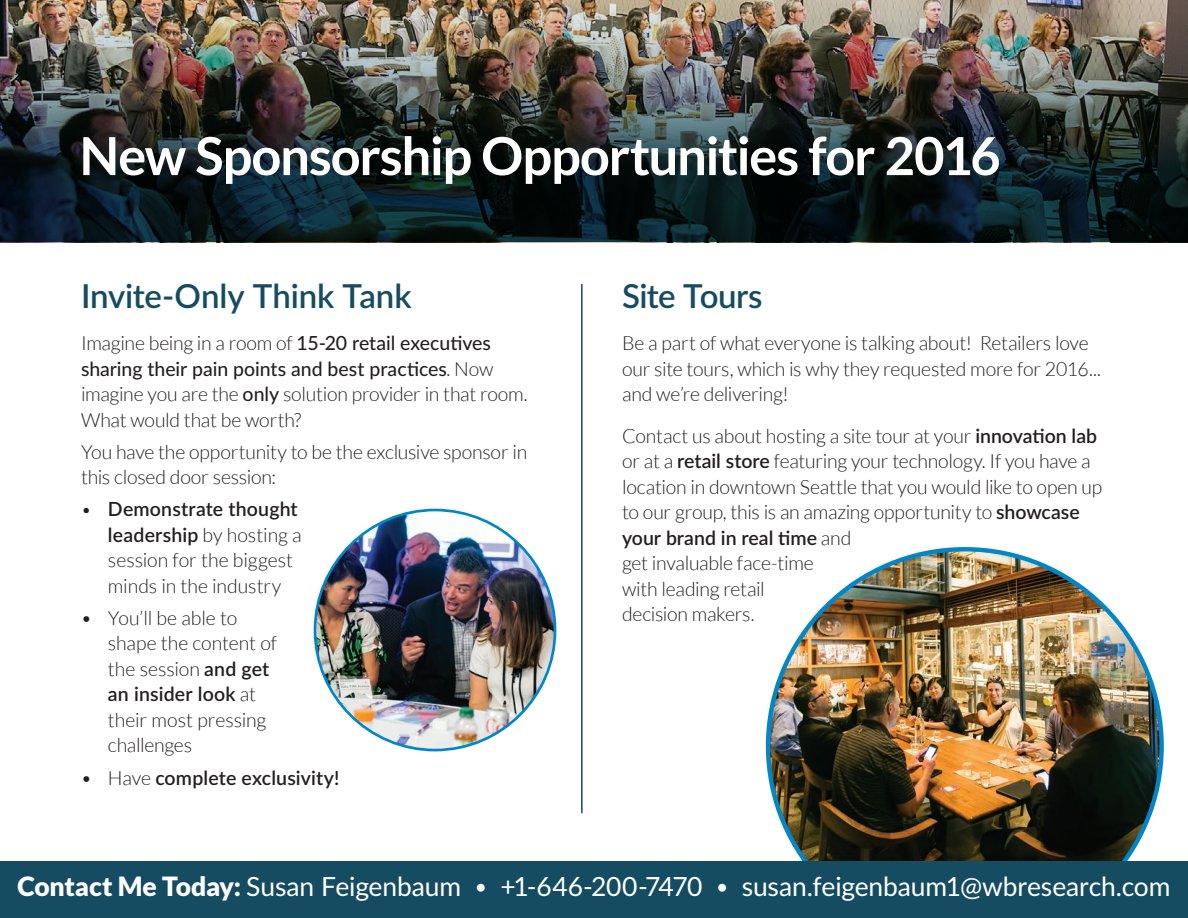
<style>
.page{position:relative;width:1188px;height:918px;background:#fff}
.page>*{position:absolute;margin:0;border:0;box-sizing:border-box;transform-origin:0 0}
.t1{font:700 52.5px "Lato";letter-spacing:-.02em;color:#fff}
.t2{font:600 33px "Lato";letter-spacing:-.005em;color:#154c61}
.t3{font:26.4px "Lato";letter-spacing:-.005em;color:#fff}
.t4{font:300 19.5px/25.5px "Lato";letter-spacing:-.01em;color:#231f20}
.t5{font:600 19.5px "Lato";letter-spacing:.01em;color:#231f20}
.s1{font-weight:500}
.s2{font-size:18px}
.s3{font-weight:600}
.s4{font-weight:300}
.s5{font-weight:900}
.s6{font-size:21.15px}
</style>
<div class="page">
<hr style="left:581px;top:284px;width:2px;height:529px;background:#154c61">
<img style="left:766px;top:547px;width:398px;height:315px">
<img style="left:315px;top:510px;width:240px;height:240px;border-radius:120px">
<div style="left:0;top:862px;width:1188px;height:56px;background:#154c61"></div>
<img style="left:0;top:0;width:1188px;height:242px">
<h1 class="t1" style="left:80px;top:126px;width:923px">New Sponsorship Opportunities for 2016</h1>
<h2 class="t2" style="left:81px;top:272px;width:332px">Invite-Only Think Tank</h2>
<p class="t4" style="left:81px;top:330px;width:448px">Imagine being in a room of <span class="s1">15-20 retail executives sharing their pain points and best practices</span>. Now imagine you are the <span class="s1">only</span> solution provider in that room.<br>What would that be worth?</p>
<p class="t4" style="left:81px;top:439px;width:448px">You have the opportunity to be the exclusive sponsor in this closed door session:</p>
<p class="t4" style="left:108px;top:496px;width:195px;text-indent:-27px"><span class="s2">•</span> <span class="s3">Demonstrate thought leadership</span> by hosting a session for the biggest minds in the industry</p>
<p class="t4" style="left:108px;top:605px;width:171px;text-indent:-27px">• You’ll be able to shape the content of the session <span class="s3">and get an insider look</span> at their most pressing challenges</p>
<p class="t5" style="left:81px;top:763px;width:260px"><span class="s4">• Have</span> complete exclusivity!</p>
<h2 class="t2" style="left:622px;top:272px;width:142px">Site Tours</h2>
<p class="t4" style="left:622px;top:330px;width:480px">Be a part of what everyone is talking about! Retailers love our site tours, which is why they requested more for 2016... and we’re delivering!</p>
<p class="t4" style="left:622px;top:423px;width:482px">Contact us about hosting a site tour at your <span class="s3">innovation lab </span>or at a <span class="s3">retail store</span> featuring your technology. If you have a location in downtown Seattle that you would like to open up to our group, this is an amazing opportunity to <span class="s3">showcase your brand in real time</span> and<br>get invaluable face-time<br>with leading retail<br>decision makers.</p>
<h3 class="t3" style="left:17px;top:867px;width:1155px"><span class="s5">Contact Me Today:</span> Susan Feigenbaum <span class="s6">•</span> +1-646-200-7470 <span class="s6">•</span> susan.feigenbaum1@wbresearch.com</h3>
</div>
